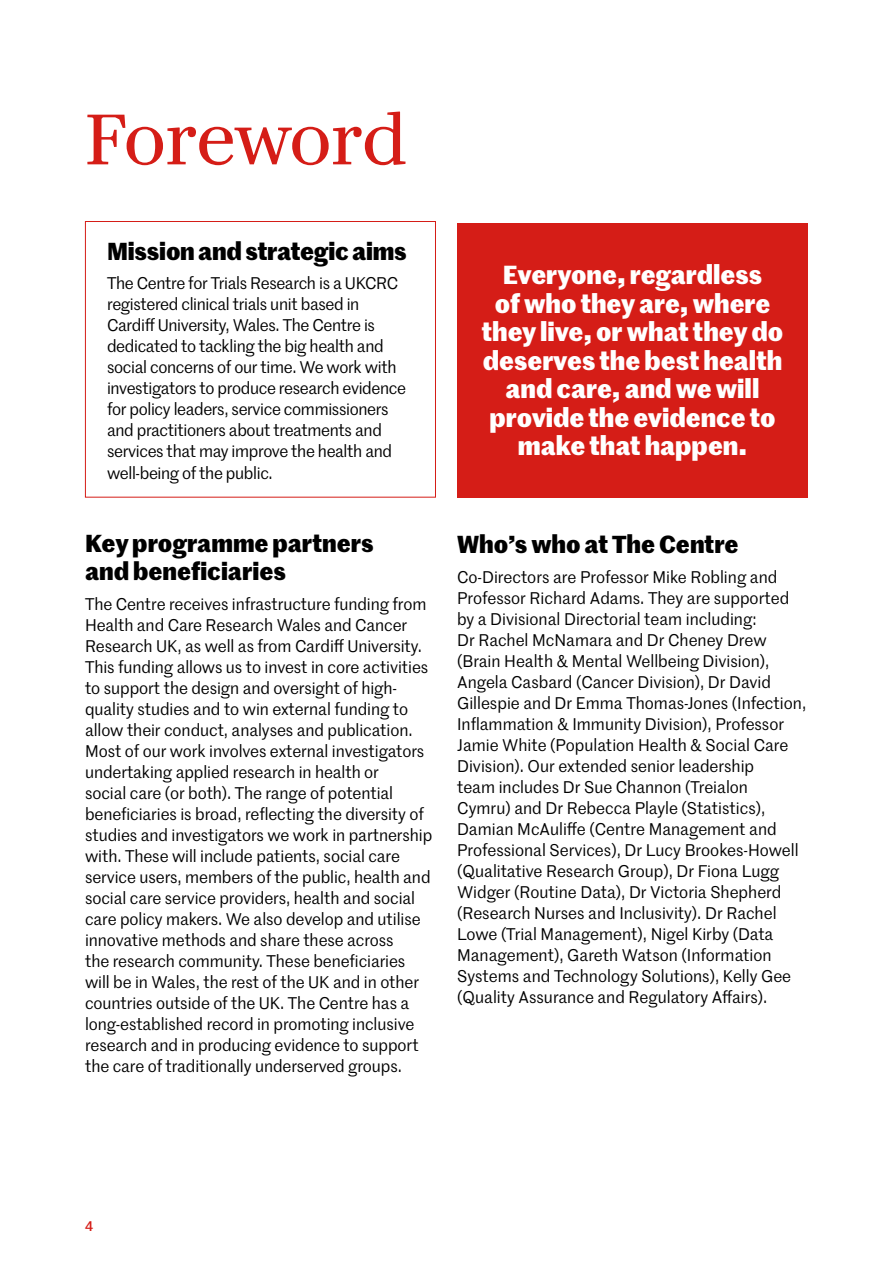
<style>
.page{position:relative;width:893px;height:1263px;background:#fff}
.page>*{position:absolute;margin:0;border:0;box-sizing:border-box;transform-origin:0 0}
.t1{font:72px "Darby Serif Text TT";color:#d51d17}
.t2{font:700 25.5px/28.5px "Marr Sans TT";color:#fff;text-align:center}
.t3{font:25.5px/28.5px "Marr Sans TT Bold 2";color:#fff;text-align:center}
.t4{font:24px "Marr Sans TT Bold 2";letter-spacing:-.01em;color:#000}
.t5{font:700 24px "Marr Sans TT";color:#000}
.t6{font:16.5px/21px "Marr Sans TT Regular 2";letter-spacing:-.005em;color:#000}
.t7{font:16.5px "Marr Sans TT";letter-spacing:-.005em;color:#000}
.t8{font:500 13.5px "Marr Sans TT";color:#d51d17}
</style>
<div class="page">
<div style="left:457px;top:223px;width:351px;height:274px;background:#d51d17"></div>
<div style="left:85px;top:221px;width:351px;height:276px;border:1px solid #d51d17"></div>
<h1 class="t1" style="left:85px;top:87px;width:324px">Foreword</h1>
<h2 class="t4" style="left:107px;top:233px;width:301px">Mission and strategic aims</h2>
<p class="t6" style="left:107px;top:272px;width:292px">The Centre for Trials Research is a UKCRC registered clinical trials unit based in</p>
<p class="t7" style="left:107px;top:314px;width:270px">Cardiff University, Wales. The Centre is</p>
<p class="t6" style="left:107px;top:335px;width:300px">dedicated to tackling the big health and social concerns of our time. We work with investigators to produce research evidence for policy leaders, service commissioners and practitioners about treatments and services that may improve the health and well-being of the public.</p>
<p class="t5" style="left:85px;top:525px;width:290px">Key programme partners</p>
<h2 class="t4" style="left:85px;top:553px;width:202px">and beneficiaries</h2>
<p class="t6" style="left:85px;top:593px;width:343px">The Centre receives infrastructure funding from<br>Health and Care Research Wales and Cancer</p>
<p class="t7" style="left:85px;top:634px;width:338px">Research UK, as well as from Cardiff University.</p>
<p class="t6" style="left:85px;top:656px;width:345px">This funding allows us to invest in core activities to support the design and oversight of high&shy;quality studies and to win external funding to allow their conduct, analyses and publication.<br>Most of our work involves external investigators undertaking applied research in health or<br>social care (or both). The range of potential</p>
<p class="t7" style="left:85px;top:802px;width:340px">beneficiaries is broad, reflecting the diversity of</p>
<p class="t6" style="left:85px;top:824px;width:349px">studies and investigators we work in partnership with. These will include patients, social care service users, members of the public, health and social care service providers, health and social care policy makers. We also develop and utilise innovative methods and share these across</p>
<p class="t7" style="left:85px;top:949px;width:322px">the research community. These beneficiaries</p>
<p class="t6" style="left:85px;top:971px;width:336px">will be in Wales, the rest of the UK and in other countries outside of the UK. The Centre has a long-established record in promoting inclusive research and in producing evidence to support the care of traditionally underserved groups.</p>
<p class="t2" style="left:482px;top:259px;width:303px">Everyone, regardless<br>of who they are, where they live, or what they do deserves the best health</p>
<h2 class="t3" style="left:490px;top:373px;width:287px">and care, and we will provide the evidence to make that happen.</h2>
<h2 class="t5" style="left:457px;top:526px;width:283px">Who’s who at The Centre</h2>
<p class="t6" style="left:457px;top:565px;width:351px">Co-Directors are Professor Mike Robling and Professor Richard Adams. They are supported by a Divisional Directorial team including:<br>Dr Rachel McNamara and Dr Cheney Drew (Brain Health &amp; Mental Wellbeing Division), Angela Casbard (Cancer Division), Dr David Gillespie and Dr Emma Thomas-Jones (Infection,</p>
<p class="t7" style="left:457px;top:712px;width:329px">Inflammation &amp; Immunity Division), Professor</p>
<p class="t6" style="left:457px;top:733px;width:333px">Jamie White (Population Health &amp; Social Care Division). Our extended senior leadership team includes Dr Sue Channon (Treialon Cymru) and Dr Rebecca Playle (Statistics),</p>
<p class="t7" style="left:457px;top:817px;width:321px">Damian McAuliffe (Centre Management and</p>
<p class="t6" style="left:457px;top:838px;width:343px">Professional Services), Dr Lucy Brookes-Howell (Qualitative Research Group), Dr Fiona Lugg Widger (Routine Data), Dr Victoria Shepherd (Research Nurses and Inclusivity). Dr Rachel Lowe (Trial Management), Nigel Kirby (Data Management), Gareth Watson (Information Systems and Technology Solutions), Kelly Gee</p>
<p class="t7" style="left:457px;top:985px;width:312px">(Quality Assurance and Regulatory Affairs).</p>
<p class="t8" style="left:85px;top:1216px;width:9px">4</p>
</div>
